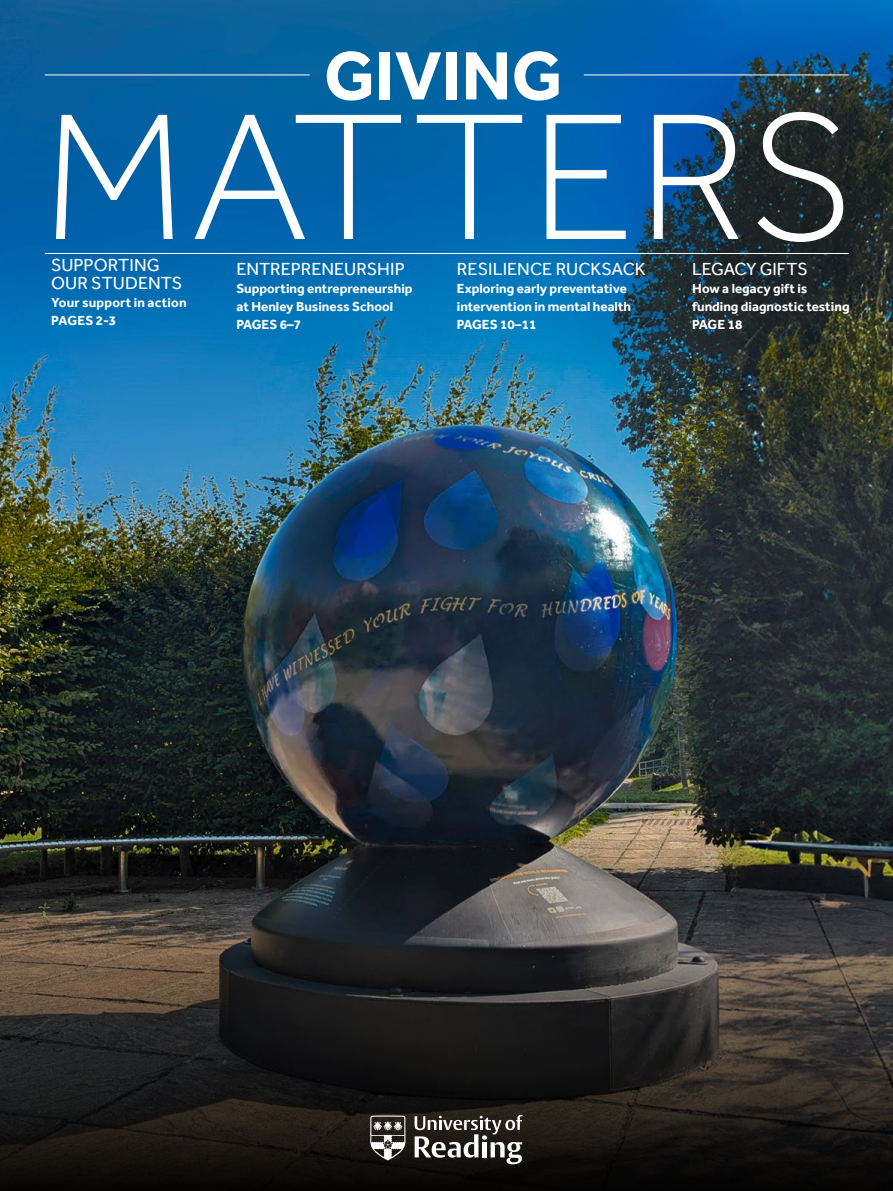
<style>
.page{position:relative;width:893px;height:1191px;background:#fff}
.page>*{position:absolute;margin:0;border:0;box-sizing:border-box;transform-origin:0 0}
.Pullout_Quote{font:300 186px "Effra";letter-spacing:.02em;color:#fff}
.Pullout_Quote-2{font:700 70.5px "Effra";color:#fff}
.t1{font:18px/18px "Effra";color:#fff}
.t2{font:700 13.5px/18px "Effra";color:#fff}
</style>
<div class="page">
<img style="left:0;top:0;width:893px;height:828px">
<svg style="left:0;top:828px;width:893px;height:363px;background:#2e2b28"></svg>
<hr style="left:45px;top:75px;width:265px;height:1px;background:#fff">
<hr style="left:584px;top:75px;width:265px;height:1px;background:#fff">
<hr style="left:45px;top:253px;width:804px;height:1px;background:#fff">
<svg style="left:415px;top:1114px;width:108px;height:50px"></svg>
<svg style="left:370px;top:1115px;width:35px;height:45px"></svg>
<p class="Pullout_Quote-2" style="left:324px;top:34px;width:240px">GIVING</p>
<p class="Pullout_Quote" style="left:41px;top:66px;width:814px">MATTERS</p>
<p class="t1" style="left:51px;top:256px;width:133px">SUPPORTING<br>OUR STUDENTS</p>
<p class="t2" style="left:51px;top:294px;width:137px">Your support in action<br>PAGES 2-3</p>
<p class="t1" style="left:236px;top:259px;width:170px">ENTREPRENEURSHIP</p>
<p class="t2" style="left:236px;top:279px;width:178px">Supporting entrepreneurship at Henley Business School<br>PAGES 6–7</p>
<p class="t1" style="left:457px;top:259px;width:190px">RESILIENCE RUCKSACK</p>
<p class="t2" style="left:457px;top:279px;width:176px">Exploring early preventative intervention in mental health</p>
<p class="t2" style="left:457px;top:315px;width:81px">PAGES 10–11</p>
<p class="t1" style="left:692px;top:259px;width:117px">LEGACY GIFTS</p>
<p class="t2" style="left:692px;top:279px;width:159px">How a legacy gift is funding diagnostic testing<br>PAGE 18</p>
</div>
